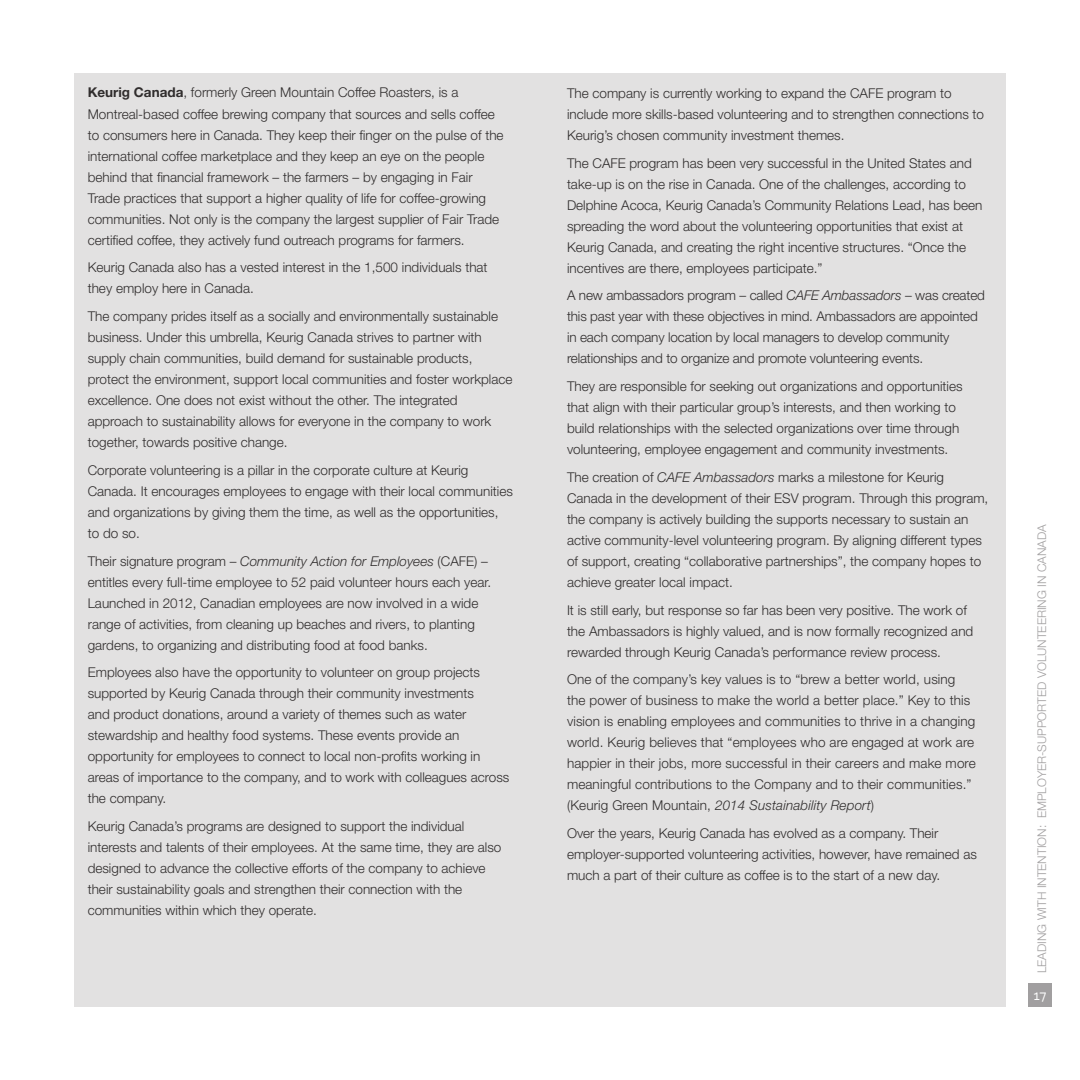
<style>
.page{position:relative;width:1080px;height:1080px;background:#fff}
.page>*{position:absolute;margin:0;border:0;box-sizing:border-box;transform-origin:0 0}
.t1{font:300 13.5px/21px "Helvetica Neue";color:#302d2d}
.t2{font:13.5px "St Ryde";color:#fff}
.t3{font:300 12px "Helvetica Neue";color:#a19fa0}
.s1{font-weight:700}
.s2{font-style:italic}
</style>
<div class="page">
<div style="left:1028px;top:983px;width:24px;height:24px;background:#a19fa0"></div>
<div style="left:74px;top:73px;width:932px;height:934px;background:#e2e1e1"></div>
<p class="t1" style="left:88px;top:82px;width:417px"><span class="s1">Keurig Canada</span>, formerly Green Mountain Coffee Roasters, is a Montreal-based coffee brewing company that sources and sells coffee to consumers here in Canada. They keep their finger on the pulse of the international coffee marketplace and they keep an eye on the people behind that financial framework – the farmers – by engaging in Fair Trade practices that support a higher quality of life for coffee-growing communities. Not only is the company the largest supplier of Fair Trade certified coffee, they actively fund outreach programs for farmers.</p>
<p class="t1" style="left:88px;top:257px;width:401px">Keurig Canada also has a vested interest in the 1,500 individuals that they employ here in Canada.</p>
<p class="t1" style="left:88px;top:305px;width:426px">The company prides itself as a socially and environmentally sustainable business. Under this umbrella, Keurig Canada strives to partner with supply chain communities, build demand for sustainable products, protect the environment, support local communities and foster workplace excellence. One does not exist without the other. The integrated approach to sustainability allows for everyone in the company to work together, towards positive change.</p>
<p class="t1" style="left:88px;top:459px;width:427px">Corporate volunteering is a pillar in the corporate culture at Keurig Canada. It encourages employees to engage with their local communities and organizations by giving them the time, as well as the opportunities, to do so.</p>
<p class="t1" style="left:88px;top:550px;width:405px">Their signature program – <span class="s2">Community Action for Employees</span> (CAFE) – entitles every full-time employee to 52 paid volunteer hours each year.<br>Launched in 2012, Canadian employees are now involved in a wide range of activities, from cleaning up beaches and rivers, to planting gardens, to organizing and distributing food at food banks.</p>
<p class="t1" style="left:88px;top:662px;width:423px">Employees also have the opportunity to volunteer on group projects supported by Keurig Canada through their community investments<br>and product donations, around a variety of themes such as water stewardship and healthy food systems. These events provide an opportunity for employees to connect to local non-profits working in areas of importance to the company, and to work with colleagues across the company.</p>
<p class="t1" style="left:88px;top:816px;width:415px">Keurig Canada’s programs are designed to support the individual interests and talents of their employees. At the same time, they are also designed to advance the collective efforts of the company to achieve their sustainability goals and strengthen their connection with the communities within which they operate.</p>
<p class="t1" style="left:567px;top:82px;width:419px">The company is currently working to expand the CAFE program to include more skills-based volunteering and to strengthen connections to<br>Keurig’s chosen community investment themes.</p>
<p class="t1" style="left:567px;top:152px;width:417px">The CAFE program has been very successful in the United States and take-up is on the rise in Canada. One of the challenges, according to Delphine Acoca, Keurig Canada’s Community Relations Lead, has been spreading the word about the volunteering opportunities that exist at Keurig Canada, and creating the right incentive structures. “Once the incentives are there, employees participate.”</p>
<p class="t1" style="left:567px;top:285px;width:419px">A new ambassadors program – called <span class="s2">CAFE Ambassadors</span> – was created this past year with these objectives in mind. Ambassadors are appointed in each company location by local managers to develop community relationships and to organize and promote volunteering events.</p>
<p class="t1" style="left:567px;top:376px;width:397px">They are responsible for seeking out organizations and opportunities that align with their particular group’s interests, and then working to build relationships with the selected organizations over time through volunteering, employee engagement and community investments.</p>
<p class="t1" style="left:567px;top:466px;width:423px">The creation of <span class="s2">CAFE Ambassadors</span> marks a milestone for Keurig Canada in the development of their ESV program. Through this program, the company is actively building the supports necessary to sustain an active community-level volunteering program. By aligning different types of support, creating “collaborative partnerships”, the company hopes to achieve greater local impact.</p>
<p class="t1" style="left:567px;top:599px;width:408px">It is still early, but response so far has been very positive. The work of the Ambassadors is highly valued, and is now formally recognized and rewarded through Keurig Canada’s performance review process.</p>
<p class="t1" style="left:567px;top:669px;width:410px">One of the company’s key values is to “brew a better world, using the power of business to make the world a better place.” Key to this vision is enabling employees and communities to thrive in a changing world. Keurig believes that “employees who are engaged at work are happier in their jobs, more successful in their careers and make more meaningful contributions to the Company and to their communities.” (Keurig Green Mountain, <span class="s2">2014 Sustainability Report</span>)</p>
<p class="t1" style="left:567px;top:823px;width:411px">Over the years, Keurig Canada has evolved as a company. Their employer-supported volunteering activities, however, have remained as much a part of their culture as coffee is to the start of a new day.</p>
<p class="t3" style="left:1035px;top:973px;width:450px;rotate:-90deg">LEADING WITH INTENTION: EMPLOYER-SUPPORTED VOLUNTEERING IN CANADA</p>
<p class="t2" style="left:1033px;top:987px;width:14px">17</p>
</div>
